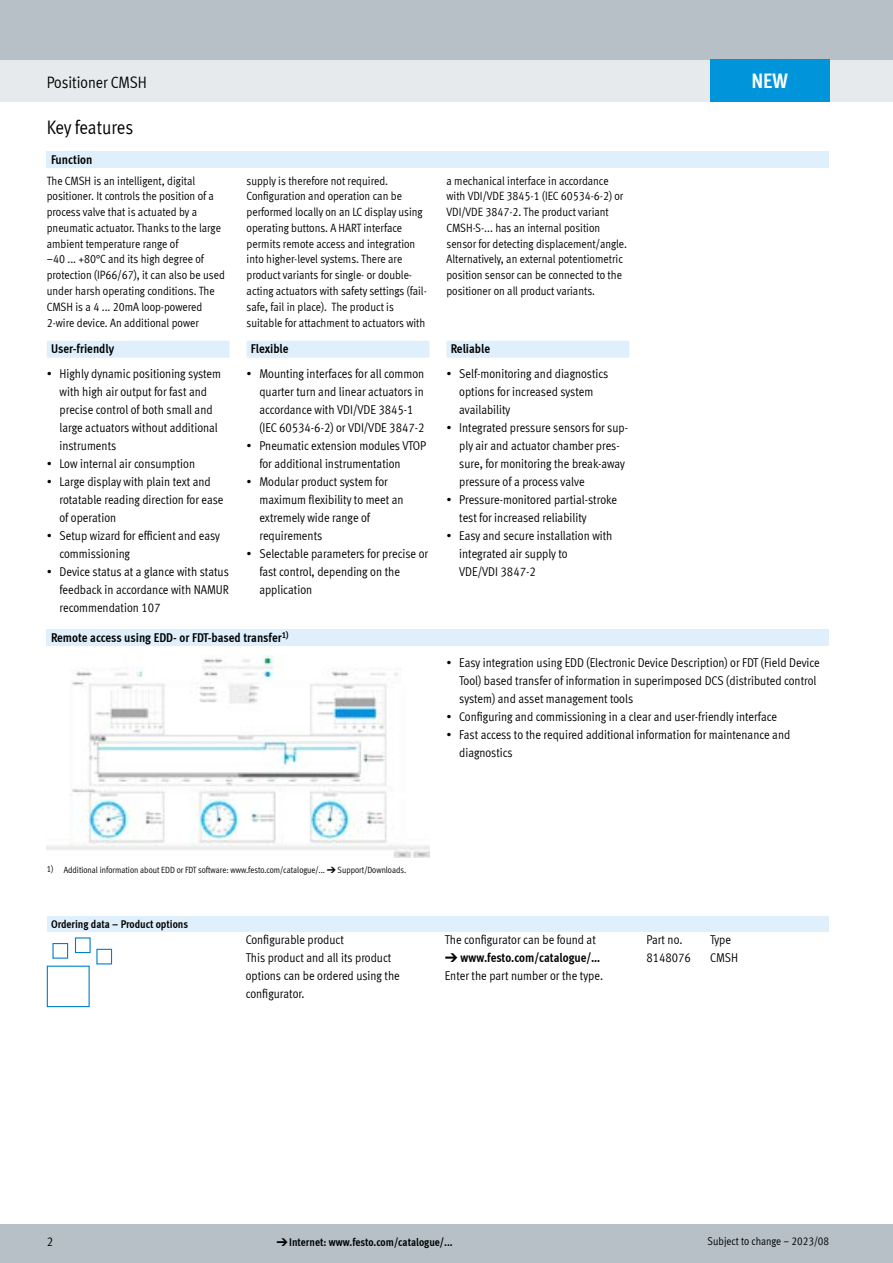
<style>
.page{position:relative;width:893px;height:1263px;background:#fff}
.page>*{position:absolute;margin:0;border:0;box-sizing:border-box;transform-origin:0 0}
.FES_box_title{font:700 21px "Meta Cond LF";color:#fff}
.FES_title_section{font:19.5px "Meta Cond LF";letter-spacing:-.005em;color:#000}
.FES_title_family{font:16.5px "Meta Cond LF";color:#000}
.FES_regular{font:12.75px/18px "Meta Cond LF";color:#000}
.FES_head_1_text{font:700 12.75px "Meta Cond LF";color:#000}
.FES_regular-2{font:700 12.75px "Meta Cond LF";color:#000}
.t1{font:12px/15.8px "Meta Cond LF";color:#000}
.FES_tab_head_1{font:700 11.25px "Meta Cond LF";color:#000}
.t2{font:11.25px "Meta Cond LF";color:#000}
.FES_regular-3{font:9px "Meta Cond LF";color:#000}
.FES_tab_footnote_no{font:9px "Meta Cond LF";color:#000}
.s1{font-family:"Meto Pict 182"}
.s2{font-family:"Meto Pict 182";font-weight:400}
</style>
<div class="page">
<div style="left:0;top:1225px;width:893px;height:38px;background:#b6c0c6"></div>
<div style="left:0;top:60px;width:893px;height:42px;background:#e7eaec"></div>
<div style="left:0;top:0;width:893px;height:60px;background:#b6c0c6"></div>
<div style="left:47px;top:151px;width:782px;height:17px;background:#dff0fc"></div>
<svg style="left:47px;top:341px;width:582px;height:17px;background:#e1f1fc"></svg>
<div style="left:47px;top:629px;width:782px;height:17px;background:#dff0fc"></div>
<img style="left:47px;top:655px;width:382px;height:202px">
<div style="left:47px;top:916px;width:781px;height:16px;background:#dff0fc"></div>
<div style="left:47px;top:966px;width:43px;height:41px;border:1px solid #0080c6"></div>
<div style="left:52px;top:943px;width:16px;height:16px;background:#fff;border:1px solid #0080c6"></div>
<div style="left:75px;top:937px;width:16px;height:16px;border:1px solid #0080c6"></div>
<div style="left:96px;top:949px;width:16px;height:15px;border:1px solid #0080c6"></div>
<div style="left:710px;top:60px;width:119px;height:42px;background:#0095db"></div>
<p class="FES_title_family" style="left:47px;top:72px;width:102px">Positioner CMSH</p>
<p class="FES_title_section" style="left:47px;top:116px;width:88px">Key features</p>
<p class="FES_head_1_text" style="left:51px;top:151px;width:43px">Function</p>
<p class="t1" style="left:47px;top:172px;width:180px">The CMSH is an intelligent, digital positioner. It controls the position of a process valve that is actuated by a pneumatic actuator. Thanks to the large ambient temperature range of<br>–40 ... +80°C and its high degree of protection (IP66/67), it can also be used under harsh operating conditions. The CMSH is a 4 ... 20mA loop-powered 2-wire device. An additional power</p>
<p class="t1" style="left:247px;top:172px;width:182px">supply is therefore not required.<br>Configuration and operation can be performed locally on an LC display using operating buttons. A HART interface permits remote access and integration into higher-level systems. There are product variants for single- or double&shy;acting actuators with safety settings (fail&shy;safe, fail in place). The product is suitable for attachment to actuators with</p>
<p class="t1" style="left:446px;top:172px;width:182px">a mechanical interface in accordance with VDI/VDE 3845-1 (IEC 60534-6-2) or VDI/VDE 3847-2. The product variant CMSH-S-... has an internal position sensor for detecting displacement/angle.<br>Alternatively, an external potentiometric position sensor can be connected to the positioner on all product variants.</p>
<p class="FES_head_1_text" style="left:51px;top:341px;width:65px">User-friendly</p>
<p class="FES_head_1_text" style="left:251px;top:341px;width:39px">Flexible</p>
<p class="FES_head_1_text" style="left:451px;top:341px;width:41px">Reliable</p>
<p class="FES_regular" style="left:60px;top:365px;width:163px;text-indent:-13px">• Highly dynamic positioning system with high air output for fast and precise control of both small and large actuators without additional instruments</p>
<p class="FES_regular" style="left:47px;top:455px;width:150px">• Low internal air consumption</p>
<p class="FES_regular" style="left:60px;top:473px;width:165px;text-indent:-13px">• Large display with plain text and rotatable reading direction for ease of operation</p>
<p class="FES_regular" style="left:60px;top:527px;width:162px;text-indent:-13px">• Setup wizard for efficient and easy commissioning</p>
<p class="FES_regular" style="left:60px;top:563px;width:171px;text-align:justify;text-indent:-13px">• Device status at a glance with status feedback in accordance with NAMUR recommendation 107</p>
<p class="FES_regular" style="left:459px;top:365px;width:151px;text-indent:-13px">• Self-monitoring and diagnostics options for increased system availability</p>
<p class="FES_regular" style="left:459px;top:419px;width:170px;text-indent:-13px">• Integrated pressure sensors for sup&shy;ply air and actuator chamber pres&shy;sure, for monitoring the break-away pressure of a process valve</p>
<p class="FES_regular" style="left:459px;top:491px;width:159px;text-indent:-13px">• Pressure-monitored partial-stroke test for increased reliability</p>
<p class="FES_regular" style="left:459px;top:527px;width:155px;text-indent:-13px">• Easy and secure installation with integrated air supply to<br>VDE/VDI 3847-2</p>
<p class="FES_regular" style="left:259px;top:365px;width:167px;text-indent:-13px">• Mounting interfaces for all common quarter turn and linear actuators in accordance with VDI/VDE 3845-1 (IEC 60534-6-2) or VDI/VDE 3847-2</p>
<p class="FES_regular" style="left:259px;top:437px;width:168px;text-indent:-13px">• Pneumatic extension modules VTOP for additional instrumentation</p>
<p class="FES_regular" style="left:259px;top:473px;width:146px;text-indent:-13px">• Modular product system for maximum flexibility to meet an extremely wide range of requirements</p>
<p class="FES_regular" style="left:259px;top:545px;width:170px;text-indent:-13px">• Selectable parameters for precise or fast control, depending on the application</p>
<p class="FES_head_1_text" style="left:51px;top:630px;width:239px">Remote access using EDD- or FDT-based transfer<sup>1)</sup></p>
<p class="FES_box_title" style="left:751px;top:67px;width:38px">NEW</p>
<p class="FES_regular" style="left:459px;top:653px;width:362px;text-indent:-13px">• Easy integration using EDD (Electronic Device Description) or FDT (Field Device<br>Tool) based transfer of information in superimposed DCS (distributed control system) and asset management tools</p>
<p class="FES_regular" style="left:446px;top:707px;width:332px">• Configuring and commissioning in a clear and user-friendly interface</p>
<p class="FES_regular" style="left:459px;top:725px;width:333px;text-indent:-13px">• Fast access to the required additional information for maintenance and diagnostics</p>
<p class="FES_tab_footnote_no" style="left:47px;top:863px;width:8px">1)</p>
<p class="FES_regular-3" style="left:64px;top:864px;width:344px">Additional information about EDD or FDT software: www.festo.com/catalogue/... <span class="s1">d</span> Support/Downloads.</p>
<p class="FES_tab_head_1" style="left:51px;top:916px;width:139px">Ordering data – Product options</p>
<p class="FES_regular" style="left:246px;top:931px;width:100px">Configurable product</p>
<p class="FES_regular" style="left:246px;top:949px;width:156px">This product and all its product options can be ordered using the configurator.</p>
<p class="FES_regular" style="left:445px;top:931px;width:153px">The configurator can be found at</p>
<p class="FES_regular-2" style="left:445px;top:950px;width:157px"><span class="s2">d</span> www.festo.com/catalogue/…</p>
<p class="FES_regular" style="left:445px;top:967px;width:160px">Enter the part number or the type.</p>
<p class="FES_regular" style="left:646px;top:931px;width:38px">Part no.</p>
<p class="FES_regular" style="left:646px;top:949px;width:46px">8148076</p>
<p class="FES_regular" style="left:710px;top:931px;width:22px">Type</p>
<p class="FES_regular" style="left:710px;top:949px;width:30px">CMSH</p>
<p class="FES_regular" style="left:47px;top:1232px;width:8px">2</p>
<p class="FES_tab_head_1" style="left:276px;top:1235px;width:178px"><span class="s2">d</span>Internet: www.festo.com/catalogue/...</p>
<p class="t2" style="left:708px;top:1234px;width:123px">Subject to change – 2023/08</p>
</div>
